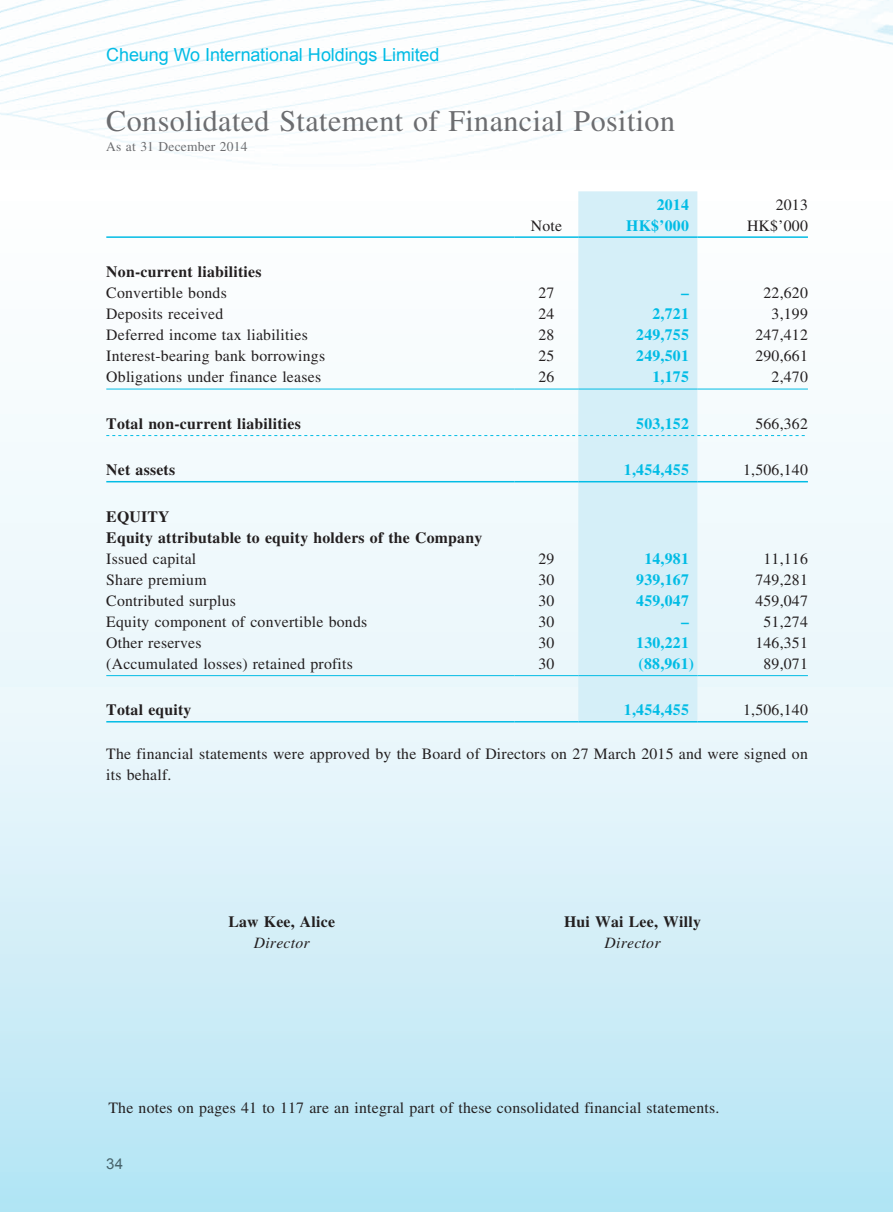
<style>
.page{position:relative;width:893px;height:1212px;background:#fff}
.page>*{position:absolute;margin:0;border:0;box-sizing:border-box;transform-origin:0 0}
.t1{font:30px "Times LT Std";letter-spacing:.015em;color:#6c6d70}
.t2{font:18px "Arial";letter-spacing:-.005em;color:#02bce5}
.t3{font:15.75px/21px "Times LT Std";letter-spacing:.015em;color:#231f20}
.t4{font:700 15.75px/21px "Times LT Std";letter-spacing:.015em;color:#231f20}
.t5{font:700 15.75px "Times LT Std";letter-spacing:.015em;color:#02bce5}
.t6{font:italic 15.75px "Times LT Std";letter-spacing:.015em;color:#231f20}
.t7{font:15px "Arial";color:#4b4c4d}
.t8{font:13.5px "Times LT Std";letter-spacing:.015em;color:#6c6d70}
</style>
<div class="page">
<img style="left:0;top:0;width:893px;height:165px">
<div style="left:0;top:170px;width:893px;height:1042px;background:#f4fbfd"></div>
<div style="left:0;top:687px;width:893px;height:525px;background:linear-gradient(to bottom,#f1f8fc,#b3e4f4)"></div>
<div style="left:578px;top:191px;width:119px;height:530px;background:#d5eff8"></div>
<hr style="left:106px;top:236px;width:408px;height:2px;background:#02bce5">
<hr style="left:514px;top:236px;width:64px;height:2px;background:#02bce5">
<hr style="left:578px;top:236px;width:119px;height:2px;background:#02bce5">
<hr style="left:697px;top:236px;width:111px;height:2px;background:#02bce5">
<hr style="left:106px;top:389px;width:408px;height:1px;background:#02bce5">
<hr style="left:514px;top:389px;width:64px;height:1px;background:#02bce5">
<hr style="left:578px;top:389px;width:119px;height:1px;background:#02bce5">
<hr style="left:697px;top:389px;width:111px;height:1px;background:#02bce5">
<svg style="left:106px;top:435px;width:699px;height:1px"></svg>
<hr style="left:106px;top:481px;width:408px;height:1px;background:#02bce5">
<hr style="left:514px;top:481px;width:64px;height:1px;background:#02bce5">
<hr style="left:578px;top:481px;width:119px;height:1px;background:#02bce5">
<hr style="left:697px;top:481px;width:111px;height:1px;background:#02bce5">
<hr style="left:106px;top:675px;width:408px;height:1px;background:#02bce5">
<hr style="left:514px;top:675px;width:64px;height:1px;background:#02bce5">
<hr style="left:578px;top:675px;width:119px;height:1px;background:#02bce5">
<hr style="left:697px;top:675px;width:111px;height:1px;background:#02bce5">
<hr style="left:106px;top:721px;width:408px;height:1px;background:#02bce5">
<hr style="left:514px;top:721px;width:64px;height:1px;background:#02bce5">
<hr style="left:578px;top:721px;width:119px;height:1px;background:#02bce5">
<hr style="left:697px;top:721px;width:111px;height:1px;background:#02bce5">
<p class="t2" style="left:106px;top:43px;width:335px">Cheung Wo International Holdings Limited</p>
<h1 class="t1" style="left:106px;top:104px;width:570px">Consolidated Statement of Financial Position</h1>
<p class="t8" style="left:106px;top:139px;width:143px">As at 31 December 2014</p>
<p class="t5" style="left:657px;top:195px;width:34px">2014</p>
<p class="t3" style="left:776px;top:194px;width:34px">2013</p>
<p class="t3" style="left:531px;top:215px;width:33px">Note</p>
<p class="t5" style="left:626px;top:216px;width:64px">HK$’000</p>
<p class="t3" style="left:747px;top:215px;width:62px">HK$’000</p>
<p class="t4" style="left:106px;top:261px;width:157px">Non-current liabilities</p>
<p class="t3" style="left:106px;top:282px;width:122px">Convertible bonds</p>
<p class="t3" style="left:538px;top:282px;width:17px">27</p>
<p class="t5" style="left:681px;top:283px;width:9px">–</p>
<p class="t3" style="left:763px;top:282px;width:46px">22,620</p>
<p class="t3" style="left:106px;top:303px;width:118px">Deposits received</p>
<p class="t3" style="left:538px;top:303px;width:17px">24</p>
<p class="t5" style="left:652px;top:304px;width:38px">2,721</p>
<p class="t3" style="left:771px;top:303px;width:38px">3,199</p>
<p class="t3" style="left:106px;top:324px;width:203px">Deferred income tax liabilities</p>
<p class="t3" style="left:538px;top:324px;width:17px">28</p>
<p class="t5" style="left:636px;top:325px;width:54px">249,755</p>
<p class="t3" style="left:755px;top:324px;width:54px">247,412</p>
<p class="t3" style="left:106px;top:345px;width:220px">Interest-bearing bank borrowings</p>
<p class="t3" style="left:538px;top:345px;width:17px">25</p>
<p class="t5" style="left:636px;top:346px;width:54px">249,501</p>
<p class="t3" style="left:755px;top:345px;width:54px">290,661</p>
<p class="t3" style="left:106px;top:366px;width:216px">Obligations under finance leases</p>
<p class="t3" style="left:538px;top:366px;width:17px">26</p>
<p class="t5" style="left:652px;top:367px;width:38px">1,175</p>
<p class="t3" style="left:771px;top:366px;width:38px">2,470</p>
<p class="t4" style="left:106px;top:413px;width:196px">Total non-current liabilities</p>
<p class="t5" style="left:636px;top:414px;width:54px">503,152</p>
<p class="t3" style="left:755px;top:413px;width:54px">566,362</p>
<p class="t4" style="left:106px;top:459px;width:70px">Net assets</p>
<p class="t5" style="left:624px;top:460px;width:66px">1,454,455</p>
<p class="t3" style="left:743px;top:459px;width:66px">1,506,140</p>
<p class="t4" style="left:106px;top:506px;width:377px">EQUITY<br>Equity attributable to equity holders of the Company</p>
<p class="t3" style="left:106px;top:548px;width:92px">Issued capital</p>
<p class="t3" style="left:538px;top:548px;width:17px">29</p>
<p class="t5" style="left:644px;top:549px;width:46px">14,981</p>
<p class="t3" style="left:763px;top:548px;width:46px">11,116</p>
<p class="t3" style="left:106px;top:569px;width:102px">Share premium</p>
<p class="t3" style="left:538px;top:569px;width:17px">30</p>
<p class="t5" style="left:636px;top:570px;width:54px">939,167</p>
<p class="t3" style="left:755px;top:569px;width:54px">749,281</p>
<p class="t3" style="left:106px;top:590px;width:131px">Contributed surplus</p>
<p class="t3" style="left:538px;top:590px;width:17px">30</p>
<p class="t5" style="left:636px;top:591px;width:54px">459,047</p>
<p class="t3" style="left:755px;top:590px;width:54px">459,047</p>
<p class="t3" style="left:106px;top:611px;width:263px">Equity component of convertible bonds</p>
<p class="t3" style="left:538px;top:611px;width:17px">30</p>
<p class="t5" style="left:681px;top:612px;width:9px">–</p>
<p class="t3" style="left:763px;top:611px;width:46px">51,274</p>
<p class="t3" style="left:106px;top:632px;width:97px">Other reserves</p>
<p class="t3" style="left:538px;top:632px;width:17px">30</p>
<p class="t5" style="left:636px;top:633px;width:54px">130,221</p>
<p class="t3" style="left:755px;top:632px;width:54px">146,351</p>
<p class="t3" style="left:106px;top:653px;width:248px">(Accumulated losses) retained profits</p>
<p class="t3" style="left:538px;top:653px;width:17px">30</p>
<p class="t5" style="left:639px;top:654px;width:57px">(88,961)</p>
<p class="t3" style="left:763px;top:653px;width:46px">89,071</p>
<p class="t4" style="left:106px;top:699px;width:87px">Total equity</p>
<p class="t5" style="left:624px;top:701px;width:66px">1,454,455</p>
<p class="t3" style="left:743px;top:699px;width:66px">1,506,140</p>
<p class="t3" style="left:106px;top:743px;width:703px">The financial statements were approved by the Board of Directors on 27 March 2015 and were signed on its behalf.</p>
<p class="t4" style="left:228px;top:911px;width:108px">Law Kee, Alice</p>
<p class="t4" style="left:564px;top:911px;width:138px">Hui Wai Lee, Willy</p>
<p class="t6" style="left:254px;top:934px;width:57px">Director</p>
<p class="t6" style="left:605px;top:934px;width:57px">Director</p>
<p class="t3" style="left:108px;top:1097px;width:612px">The notes on pages 41 to 117 are an integral part of these consolidated financial statements.</p>
<p class="t7" style="left:106px;top:1153px;width:18px">34</p>
</div>
